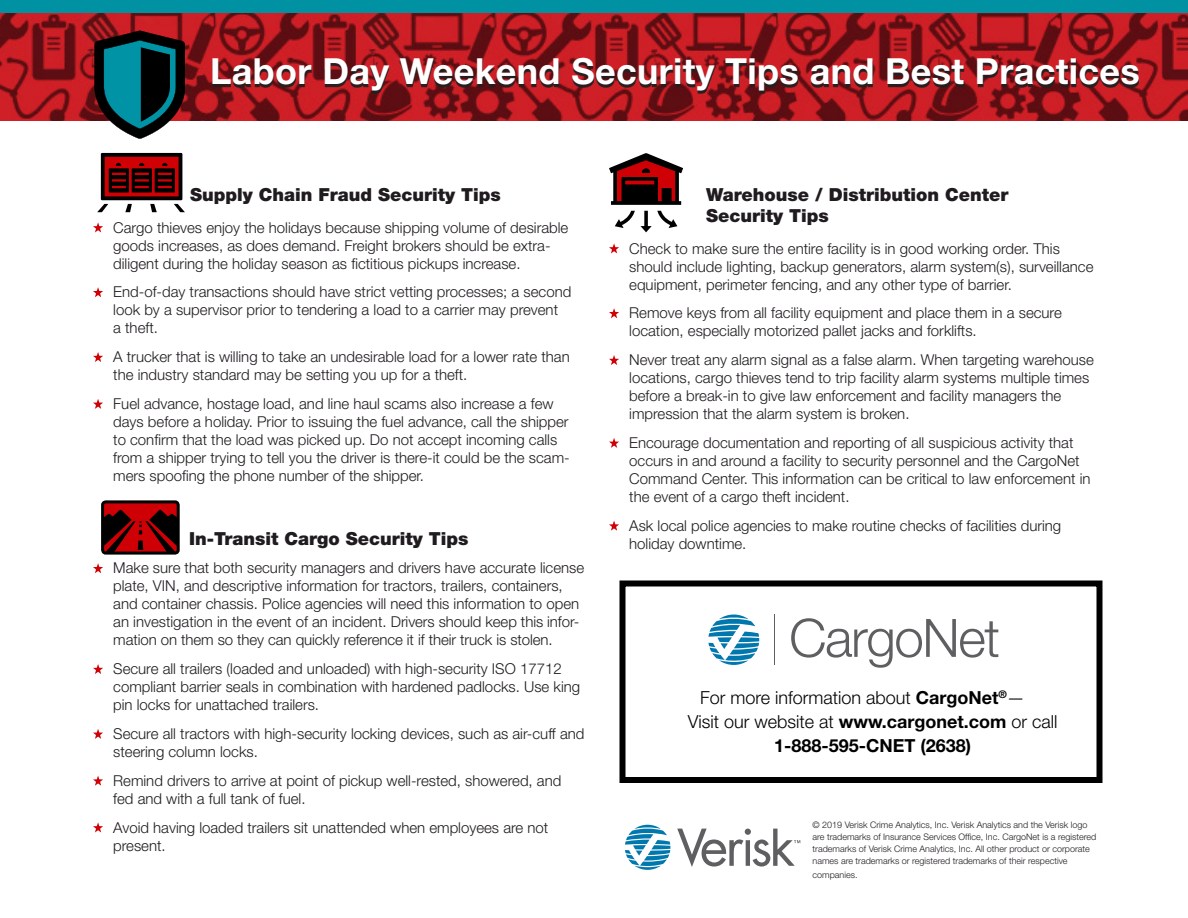
<style>
.page{position:relative;width:1188px;height:918px;background:#fff}
.page>*{position:absolute;margin:0;border:0;box-sizing:border-box;transform-origin:0 0}
.t1{font:300 52.95px "Helvetica Neue";letter-spacing:-.025em;color:#5f5f62}
.t2{font:700 36px "Helvetica Neue";letter-spacing:.01em;color:#fff}
.Body_AA{font:300 18px "Helvetica Neue";color:#000}
.Subhed_B{font:900 18px/21px "Helvetica Neue";color:#1f1b1f}
.Body_AA-2{font:900 18px "Helvetica Neue";color:#1f1b1f}
.Body_AA-3{font:700 18px "Helvetica Neue";color:#000}
.Body_AA-4{font:300 15px/18px "Helvetica Neue";color:#1f1b1f}
.t3{font:300 9px/12px "Helvetica Neue";color:#1f1b1f}
.s1{font-weight:700}
</style>
<div class="page">
<img style="left:0;top:12px;width:1188px;height:108px">
<div style="left:620px;top:580px;width:482px;height:203px;border:6px solid #000"></div>
<svg style="left:93px;top:222px;width:10px;height:10px"></svg>
<svg style="left:93px;top:287px;width:10px;height:10px"></svg>
<svg style="left:93px;top:352px;width:10px;height:10px"></svg>
<svg style="left:93px;top:399px;width:10px;height:10px"></svg>
<svg style="left:93px;top:563px;width:10px;height:10px"></svg>
<svg style="left:93px;top:664px;width:10px;height:10px"></svg>
<svg style="left:93px;top:729px;width:10px;height:10px"></svg>
<svg style="left:93px;top:776px;width:10px;height:10px"></svg>
<svg style="left:93px;top:822px;width:10px;height:10px"></svg>
<svg style="left:609px;top:243px;width:10px;height:11px"></svg>
<svg style="left:609px;top:308px;width:10px;height:10px"></svg>
<svg style="left:609px;top:355px;width:10px;height:10px"></svg>
<svg style="left:609px;top:438px;width:10px;height:10px"></svg>
<svg style="left:609px;top:521px;width:10px;height:10px"></svg>
<div style="left:213px;top:60px;width:926px;height:33px;background:#231f20;opacity:.96"></div>
<svg style="left:708px;top:615px;width:51px;height:50px"></svg>
<hr style="left:775px;top:615px;width:1px;height:50px;background:#5f5f62">
<svg style="left:97px;top:153px;width:88px;height:59px"></svg>
<svg style="left:625px;top:825px;width:45px;height:45px"></svg>
<svg style="left:677px;top:829px;width:123px;height:38px"></svg>
<svg style="left:609px;top:153px;width:73px;height:52px"></svg>
<svg style="left:615px;top:211px;width:20px;height:17px"></svg>
<svg style="left:641px;top:211px;width:36px;height:21px"></svg>
<div style="left:103px;top:502px;width:75px;height:51px;background:#cf0005;border-radius:3px"></div>
<div style="left:101px;top:500px;width:78px;height:55px;border:3px solid #000;border-radius:3px"></div>
<svg style="left:103px;top:510px;width:75px;height:42px"></svg>
<div style="left:0;top:0;width:1188px;height:12px;background:#0091a2"></div>
<svg style="left:94px;top:31px;width:90px;height:108px;background:#274f56"></svg>
<p class="t2" style="left:210px;top:49px;width:931px">Labor Day Weekend Security Tips and Best Practices</p>
<p class="Subhed_B" style="left:190px;top:184px;width:312px">Supply Chain Fraud Security Tips</p>
<p class="Body_AA-4" style="left:113px;top:218px;width:457px">Cargo thieves enjoy the holidays because shipping volume of desirable goods increases, as does demand. Freight brokers should be extra&shy;diligent during the holiday season as fictitious pickups increase.</p>
<p class="Body_AA-4" style="left:113px;top:283px;width:460px">End-of-day transactions should have strict vetting processes; a second look by a supervisor prior to tendering a load to a carrier may prevent<br>a theft.</p>
<p class="Body_AA-4" style="left:113px;top:347px;width:458px">A trucker that is willing to take an undesirable load for a lower rate than the industry standard may be setting you up for a theft.</p>
<p class="Body_AA-4" style="left:113px;top:394px;width:458px">Fuel advance, hostage load, and line haul scams also increase a few days before a holiday. Prior to issuing the fuel advance, call the shipper to confirm that the load was picked up. Do not accept incoming calls from a shipper trying to tell you the driver is there-it could be the scam&shy;mers spoofing the phone number of the shipper.</p>
<p class="Body_AA-2" style="left:189px;top:527px;width:281px">In-Transit Cargo Security Tips</p>
<p class="Body_AA-4" style="left:113px;top:559px;width:472px">Make sure that both security managers and drivers have accurate license plate, VIN, and descriptive information for tractors, trailers, containers, and container chassis. Police agencies will need this information to open an investigation in the event of an incident. Drivers should keep this infor&shy;mation on them so they can quickly reference it if their truck is stolen.</p>
<p class="Body_AA-4" style="left:113px;top:659px;width:469px">Secure all trailers (loaded and unloaded) with high-security ISO 17712 compliant barrier seals in combination with hardened padlocks. Use king pin locks for unattached trailers.</p>
<p class="Body_AA-4" style="left:113px;top:724px;width:473px">Secure all tractors with high-security locking devices, such as air-cuff and steering column locks.</p>
<p class="Body_AA-4" style="left:113px;top:771px;width:450px">Remind drivers to arrive at point of pickup well-rested, showered, and fed and with a full tank of fuel.</p>
<p class="Body_AA-4" style="left:113px;top:818px;width:437px">Avoid having loaded trailers sit unattended when employees are not present.</p>
<p class="Subhed_B" style="left:706px;top:184px;width:304px">Warehouse / Distribution Center<br>Security Tips</p>
<p class="Body_AA-4" style="left:629px;top:239px;width:466px">Check to make sure the entire facility is in good working order. This should include lighting, backup generators, alarm system(s), surveillance equipment, perimeter fencing, and any other type of barrier.</p>
<p class="Body_AA-4" style="left:629px;top:304px;width:434px">Remove keys from all facility equipment and place them in a secure location, especially motorized pallet jacks and forklifts.</p>
<p class="Body_AA-4" style="left:629px;top:350px;width:466px">Never treat any alarm signal as a false alarm. When targeting warehouse locations, cargo thieves tend to trip facility alarm systems multiple times before a break-in to give law enforcement and facility managers the impression that the alarm system is broken.</p>
<p class="Body_AA-4" style="left:629px;top:433px;width:463px">Encourage documentation and reporting of all suspicious activity that occurs in and around a facility to security personnel and the CargoNet Command Center. This information can be critical to law enforcement in the event of a cargo theft incident.</p>
<p class="Body_AA-4" style="left:629px;top:516px;width:434px">Ask local police agencies to make routine checks of facilities during holiday downtime.</p>
<p class="t1" style="left:789px;top:595px;width:212px">CargoNet</p>
<p class="Body_AA" style="left:700px;top:687px;width:326px">For more information about <span class="s1">CargoNet</span><sup>®</sup>—</p>
<p class="Body_AA" style="left:688px;top:711px;width:371px">Visit our website at <span class="s1">www.cargonet.com</span> or call</p>
<p class="Body_AA-3" style="left:774px;top:734px;width:199px">1-888-595-CNET (2638)</p>
<p class="t3" style="left:813px;top:819px;width:285px">© 2019 Verisk Crime Analytics, Inc. Verisk Analytics and the Verisk logo are trademarks of Insurance Services Office, Inc. CargoNet is a registered trademarks of Verisk Crime Analytics, Inc. All other product or corporate names are trademarks or registered trademarks of their respective</p>
<p class="t3" style="left:813px;top:868px;width:47px">companies.</p>
</div>
